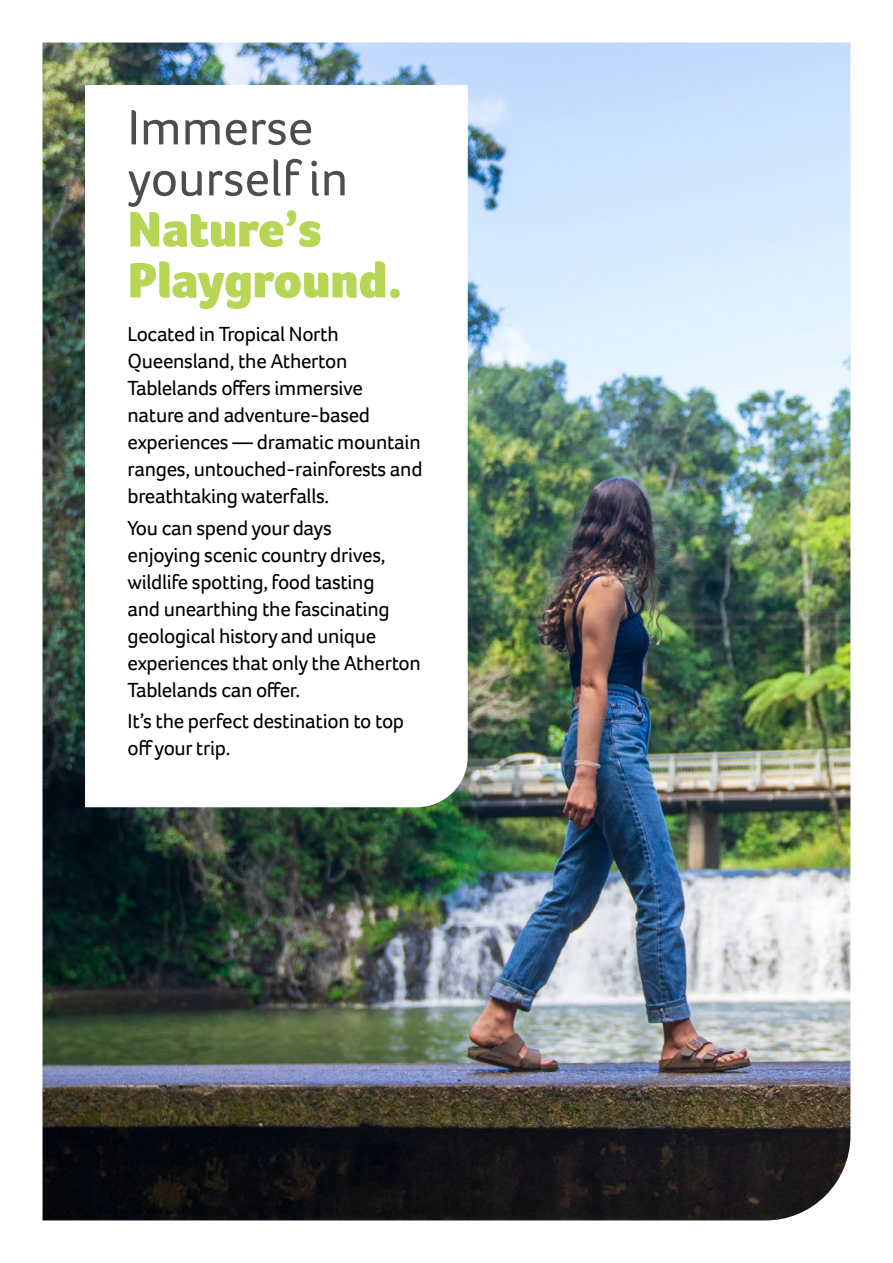
<style>
.page{position:relative;width:893px;height:1263px;background:#fff}
.page>*{position:absolute;margin:0;border:0;box-sizing:border-box;transform-origin:0 0}
.t1{font:900 51px/51px "Foco";color:#b7d656}
.t2{font:51px/51px "Foco";color:#4d4d4f}
.t3{font:21px/27px "Foco";letter-spacing:-.015em;color:#000}
</style>
<div class="page">
<img style="left:43px;top:43px;width:807px;height:1177px">
<svg style="left:85px;top:85px;width:383px;height:722px"></svg>
<h1 class="t2" style="left:128px;top:101px;width:222px">Immerse yourself in</h1>
<h1 class="t1" style="left:128px;top:203px;width:276px">Nature’s<br>Playground.</h1>
<p class="t3" style="left:128px;top:321px;width:296px">Located in Tropical North<br>Queensland, the Atherton<br>Tablelands offers immersive nature and adventure-based experiences — dramatic mountain ranges, untouched-rainforests and breathtaking waterfalls.</p>
<p class="t3" style="left:128px;top:514px;width:295px">You can spend your days<br>enjoying scenic country drives, wildlife spotting, food tasting<br>and unearthing the fascinating geological history and unique experiences that only the Atherton<br>Tablelands can offer.</p>
<p class="t3" style="left:128px;top:707px;width:278px">It’s the perfect destination to top off your trip.</p>
</div>
